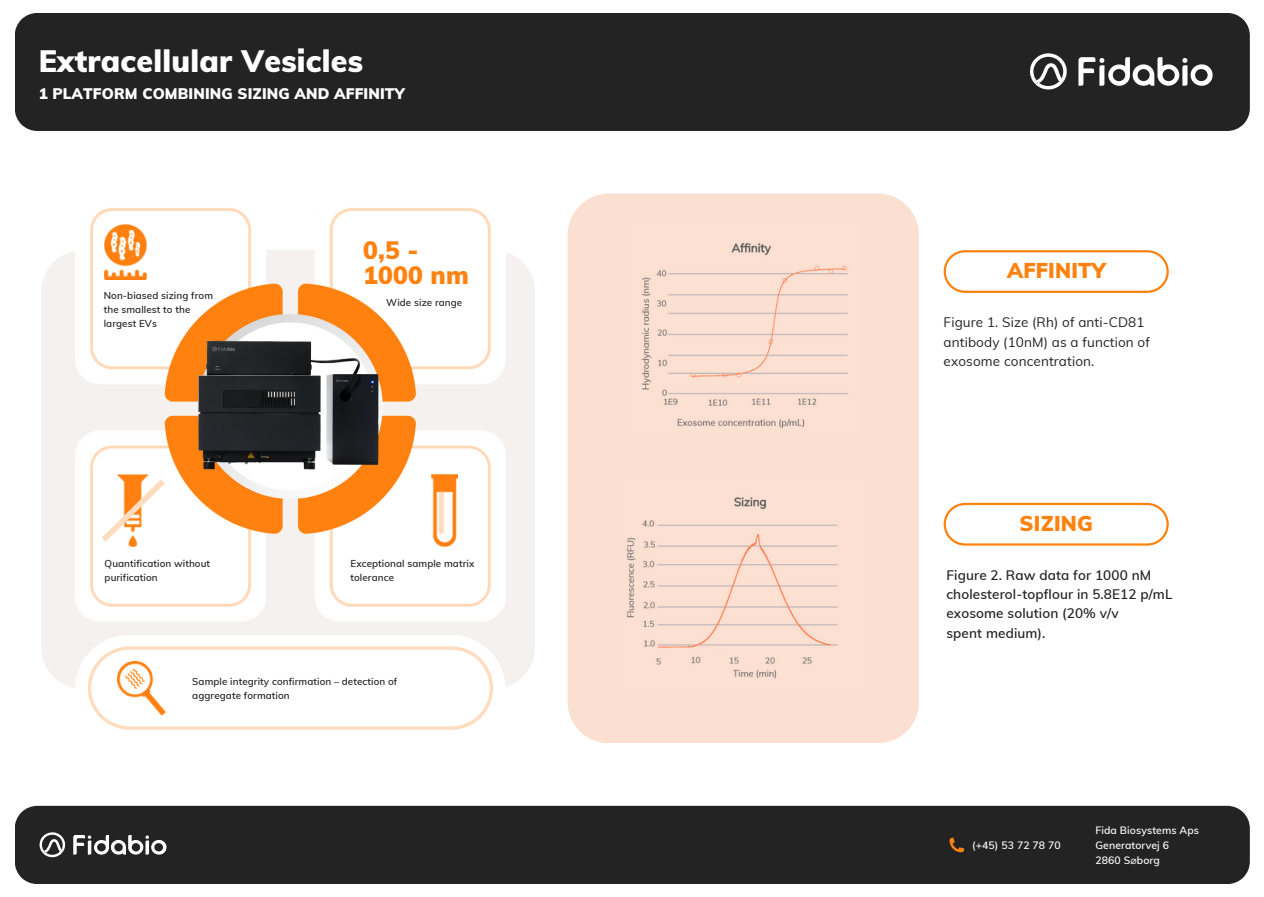
<style>
.page{position:relative;width:1264px;height:897px;background:#fff}
.page>*{position:absolute;margin:0;border:0;box-sizing:border-box;transform-origin:0 0}
.t1{font:900 30.15px "Muli";letter-spacing:.01em;color:#fff}
.t2{font:900 24.6px "Muli";letter-spacing:.01em;color:#ff8210}
.t3{font:900 21px "Muli";letter-spacing:.01em;color:#ff8210}
.t4{font:900 15px "Muli";letter-spacing:.01em;color:#fff}
.t5{font:600 13.5px/19.2px "Muli";letter-spacing:.01em;color:#242323}
.t6{font:13.5px/19.2px "Muli";letter-spacing:.01em;color:#242323}
.t7{font:600 10.5px "Muli";letter-spacing:.01em;color:#fff}
.t8{font:600 9.9px/14px "Muli";letter-spacing:.01em;color:#242323}
.s1{font-family:"DejaVu Sans";font-weight:400}
</style>
<div class="page">
<div style="left:15px;top:13px;width:1234px;height:117px;background:#242323"></div>
<svg style="left:1078px;top:57px;width:134px;height:29px"></svg>
<svg style="left:1029px;top:53px;width:37px;height:37px"></svg>
<div style="left:15px;top:806px;width:1234px;height:78px;background:#242323"></div>
<svg style="left:949px;top:837px;width:15px;height:15px"></svg>
<svg style="left:73px;top:835px;width:93px;height:19px"></svg>
<svg style="left:39px;top:832px;width:26px;height:26px"></svg>
<div style="left:41px;top:251px;width:493px;height:437px;background:#f4f1ee"></div>
<img style="left:75px;top:208px;width:430px;height:413px">
<img style="left:197px;top:340px;width:182px;height:134px">
<div style="left:75px;top:634px;width:430px;height:109px;background:#fff;border-radius:54px"></div>
<svg style="left:88px;top:646px;width:405px;height:83px"></svg>
<img style="left:105px;top:224px;width:41px;height:55px">
<svg style="left:96px;top:473px;width:75px;height:74px"></svg>
<img style="left:431px;top:474px;width:26px;height:72px">
<img style="left:117px;top:661px;width:49px;height:54px">
<svg style="left:943px;top:250px;width:225px;height:43px"></svg>
<svg style="left:943px;top:503px;width:225px;height:42px"></svg>
<div style="left:567px;top:193px;width:351px;height:550px;background:#fbdfd1"></div>
<img style="left:628px;top:224px;width:229px;height:213px">
<img style="left:620px;top:478px;width:246px;height:209px">
<p class="t1" style="left:39px;top:42px;width:326px">Extracellular Vesicles</p>
<p class="t4" style="left:39px;top:84px;width:367px">1 PLATFORM COMBINING SIZING AND AFFINITY</p>
<p class="t2" style="left:363px;top:235px;width:57px">0,5 -</p>
<p class="t2" style="left:363px;top:259px;width:107px">1000 nm</p>
<p class="t8" style="left:104px;top:288px;width:111px">Non-biased sizing from the smallest to the largest EVs</p>
<p class="t8" style="left:386px;top:295px;width:77px">Wide size range</p>
<p class="t8" style="left:105px;top:556px;width:107px">Quantification without</p>
<p class="t8" style="left:105px;top:570px;width:55px">purification</p>
<p class="t8" style="left:350px;top:556px;width:125px">Exceptional sample matrix tolerance</p>
<p class="t8" style="left:192px;top:674px;width:206px">Sample integrity confirmation – detection of aggregate formation</p>
<p class="t3" style="left:1007px;top:257px;width:100px">AFFINITY</p>
<p class="t6" style="left:943px;top:313px;width:208px">Figure 1. Size (Rh) of anti-CD81 antibody (10nM) as a function of exosome concentration.</p>
<p class="t3" style="left:1019px;top:509px;width:75px">SIZING</p>
<p class="t5" style="left:946px;top:565px;width:227px">Figure 2. Raw data for 1000 nM cholesterol-topflour in 5.8E12 p/mL exosome solution (20% v/v</p>
<p class="t5" style="left:946px;top:623px;width:101px">spent medium).</p>
<p class="t7" style="left:972px;top:838px;width:90px">(+45) 53 72 78 70</p>
<p class="t7" style="left:1095px;top:823px;width:105px">Fida Biosystems Aps</p>
<p class="t7" style="left:1095px;top:838px;width:75px">Generatorvej 6</p>
<p class="t7" style="left:1095px;top:853px;width:66px">2860 S<span class="s1">⌀</span>borg</p>
</div>
